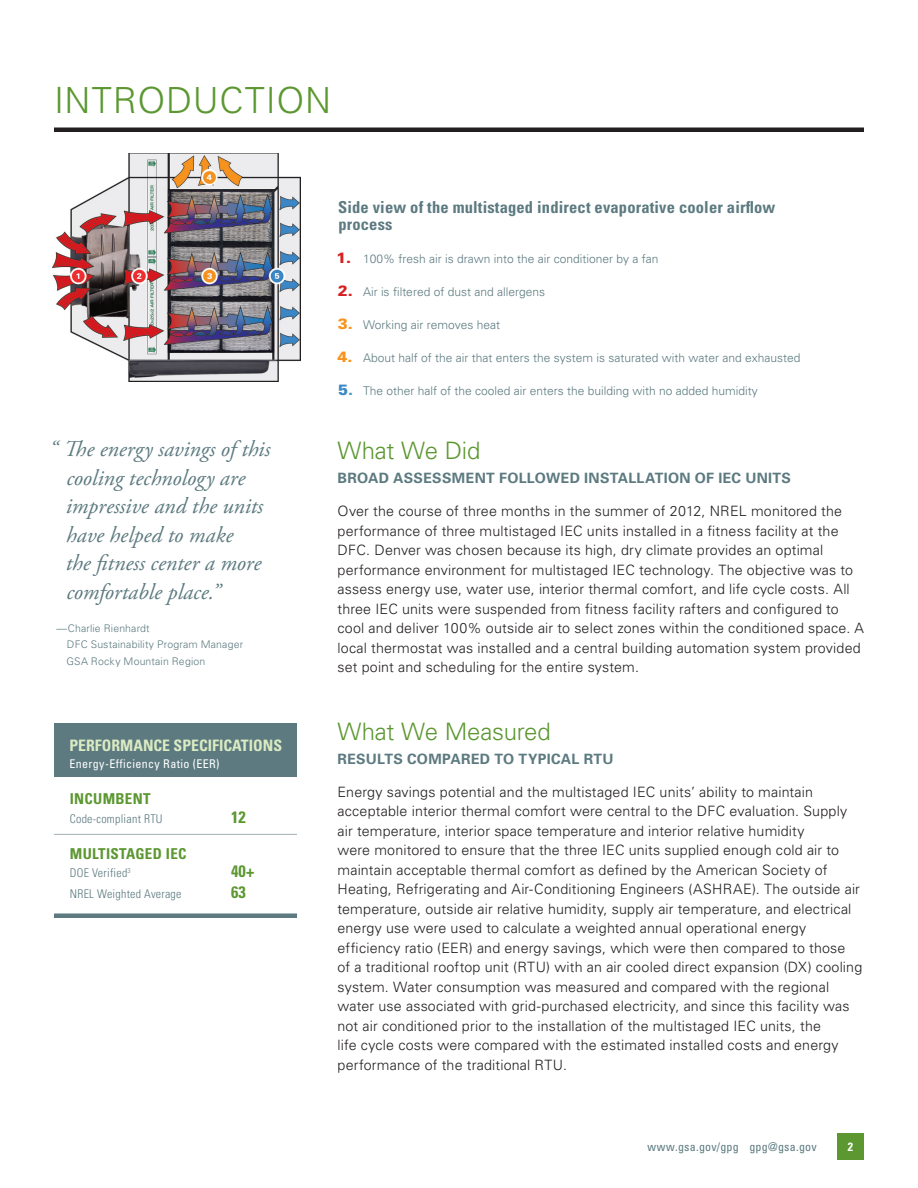
<style>
.page{position:relative;width:918px;height:1188px;background:#fff}
.page>*{position:absolute;margin:0;border:0;box-sizing:border-box;transform-origin:0 0}
.Page_Head{font:300 36px "Univers";letter-spacing:.025em;color:#5c9731}
.head{font:300 24px "Univers";letter-spacing:-.01em;color:#5c9731}
.sidebar_quote{font:italic 22.5px/28.5px "Adobe Garamond Pro";color:#5c7a80}
.sidebar_quote_attrib{font:700 condensed 16.5px/16.5px "Univers";letter-spacing:.01em;color:#5c7a80}
.perf__spec_-_body{font:700 condensed 16.5px "Univers";color:#5c9731}
.perf__spec_-_body_BO{font:700 condensed 16.5px "Univers";color:#5c9731}
.sidebar_quote_attrib-2{font:700 condensed 15.75px "Univers";color:#daeac1}
.perf__spec_-_header{font:700 condensed 15px "Univers";letter-spacing:.02em;color:#5c9731}
.head_2{font:300 14.25px/19.5px "Univers";letter-spacing:.01em;color:#231f20}
.head_2-2{font:700 14.25px "Univers";letter-spacing:.02em;color:#5c7a80}
.sidebar_quote_attrib-3{font:300 12px "Univers";color:#5c7a80}
.perf__spec_-_body-2{font:300 condensed 12px "Univers";letter-spacing:.02em;color:#5c7a80}
.sidebar_quote_attrib-4{font:condensed 12px "Univers";letter-spacing:.03em;color:#fff}
.t1{font:condensed 12px "Univers";letter-spacing:.02em;color:#5c7a80}
.perf__spec_-_body_BO-2{font:300 condensed 12px "Univers";letter-spacing:.02em;color:#5c7a80}
.t2{font:700 condensed 12px "Univers";color:#fff}
.sidebar_quote_attrib-5{font:300 10.5px "Univers";letter-spacing:.015em;color:#5c7a80}
.s1{font-weight:900;font-size:15px;color:#d72121}
.s2{font-weight:900;font-size:15px;color:#f8941d}
.s3{font-weight:900;font-size:15px;color:#3989c9}
.s4{font-weight:900;font-size:15px;color:#519dc3}
</style>
<div class="page">
<div style="left:837px;top:1133px;width:27px;height:27px;background:#5c9731"></div>
<hr style="left:54px;top:128px;width:810px;height:4px;background:#231f20">
<img style="left:53px;top:153px;width:247px;height:228px">
<div style="left:54px;top:723px;width:243px;height:54px;background:#5c7a80"></div>
<hr style="left:54px;top:834px;width:243px;height:1px;background:#a2b0b4">
<div style="left:54px;top:913px;width:243px;height:5px;background:#5c7a80"></div>
<p class="Page_Head" style="left:54px;top:79px;width:279px">INTRODUCTION</p>
<p class="sidebar_quote" style="left:66px;top:436px;width:206px;text-indent:-16px">“ The energy savings of this cooling technology are impressive and the units have helped to make<br>the fitness center a more comfortable place.”</p>
<p class="sidebar_quote_attrib-5" style="left:57px;top:622px;width:95px">—Charlie Rienhardt</p>
<p class="sidebar_quote_attrib-5" style="left:67px;top:638px;width:178px">DFC Sustainability Program Manager</p>
<p class="sidebar_quote_attrib-5" style="left:67px;top:655px;width:140px">GSA Rocky Mountain Region</p>
<p class="sidebar_quote_attrib-2" style="left:69px;top:736px;width:214px">PERFORMANCE SPECIFICATIONS</p>
<p class="sidebar_quote_attrib-4" style="left:70px;top:756px;width:152px">Energy-Efficiency Ratio (EER)</p>
<p class="perf__spec_-_header" style="left:70px;top:789px;width:82px">INCUMBENT</p>
<p class="perf__spec_-_body-2" style="left:70px;top:811px;width:94px">Code-compliant RTU</p>
<p class="perf__spec_-_body" style="left:231px;top:807px;width:16px">12</p>
<p class="perf__spec_-_header" style="left:70px;top:844px;width:118px">MULTISTAGED IEC</p>
<p class="perf__spec_-_body-2" style="left:70px;top:866px;width:62px">DOE Verified<sup>3</sup></p>
<p class="perf__spec_-_body" style="left:231px;top:861px;width:25px">40+</p>
<p class="perf__spec_-_body_BO-2" style="left:70px;top:887px;width:113px">NREL Weighted Average</p>
<p class="perf__spec_-_body_BO" style="left:231px;top:882px;width:16px">63</p>
<p class="sidebar_quote_attrib" style="left:338px;top:199px;width:439px">Side view of the multistaged indirect evaporative cooler airflow process</p>
<p class="sidebar_quote_attrib-3" style="left:336px;top:251px;width:324px"><span class="s1">1.</span> 100% fresh air is drawn into the air conditioner by a fan</p>
<p class="sidebar_quote_attrib-3" style="left:338px;top:284px;width:209px"><span class="s1">2.</span> Air is filtered of dust and allergens</p>
<p class="sidebar_quote_attrib-3" style="left:338px;top:317px;width:164px"><span class="s2">3.</span> Working air removes heat</p>
<p class="sidebar_quote_attrib-3" style="left:337px;top:350px;width:465px"><span class="s2">4.</span> About half of the air that enters the system is saturated with water and exhausted</p>
<p class="sidebar_quote_attrib-3" style="left:338px;top:383px;width:421px"><span class="s3">5</span><span class="s4">.</span> The other half of the cooled air enters the building with no added humidity</p>
<p class="head" style="left:338px;top:436px;width:144px">What We Did</p>
<p class="head_2-2" style="left:338px;top:469px;width:455px">BROAD ASSESSMENT FOLLOWED INSTALLATION OF IEC UNITS</p>
<p class="head_2" style="left:338px;top:501px;width:528px">Over the course of three months in the summer of 2012, NREL monitored the performance of three multistaged IEC units installed in a fitness facility at the DFC. Denver was chosen because its high, dry climate provides an optimal performance environment for multistaged IEC technology. The objective was to assess energy use, water use, interior thermal comfort, and life cycle costs. All three IEC units were suspended from fitness facility rafters and configured to cool and deliver 100% outside air to select zones within the conditioned space. A local thermostat was installed and a central building automation system provided set point and scheduling for the entire system.</p>
<p class="head" style="left:338px;top:717px;width:215px">What We Measured</p>
<p class="head_2-2" style="left:338px;top:749px;width:278px">RESULTS COMPARED TO TYPICAL RTU</p>
<p class="head_2" style="left:338px;top:781px;width:526px">Energy savings potential and the multistaged IEC units’ ability to maintain acceptable interior thermal comfort were central to the DFC evaluation. Supply air temperature, interior space temperature and interior relative humidity<br>were monitored to ensure that the three IEC units supplied enough cold air to maintain acceptable thermal comfort as defined by the American Society of Heating, Refrigerating and Air-Conditioning Engineers (ASHRAE). The outside air temperature, outside air relative humidity, supply air temperature, and electrical energy use were used to calculate a weighted annual operational energy efficiency ratio (EER) and energy savings, which were then compared to those<br>of a traditional rooftop unit (RTU) with an air cooled direct expansion (DX) cooling system. Water consumption was measured and compared with the regional water use associated with grid-purchased electricity, and since this facility was not air conditioned prior to the installation of the multistaged IEC units, the<br>life cycle costs were compared with the estimated installed costs and energy performance of the traditional RTU.</p>
<p class="t1" style="left:647px;top:1140px;width:171px">www.gsa.gov/gpg gpg@gsa.gov</p>
<p class="t2" style="left:848px;top:1139px;width:7px">2</p>
</div>
